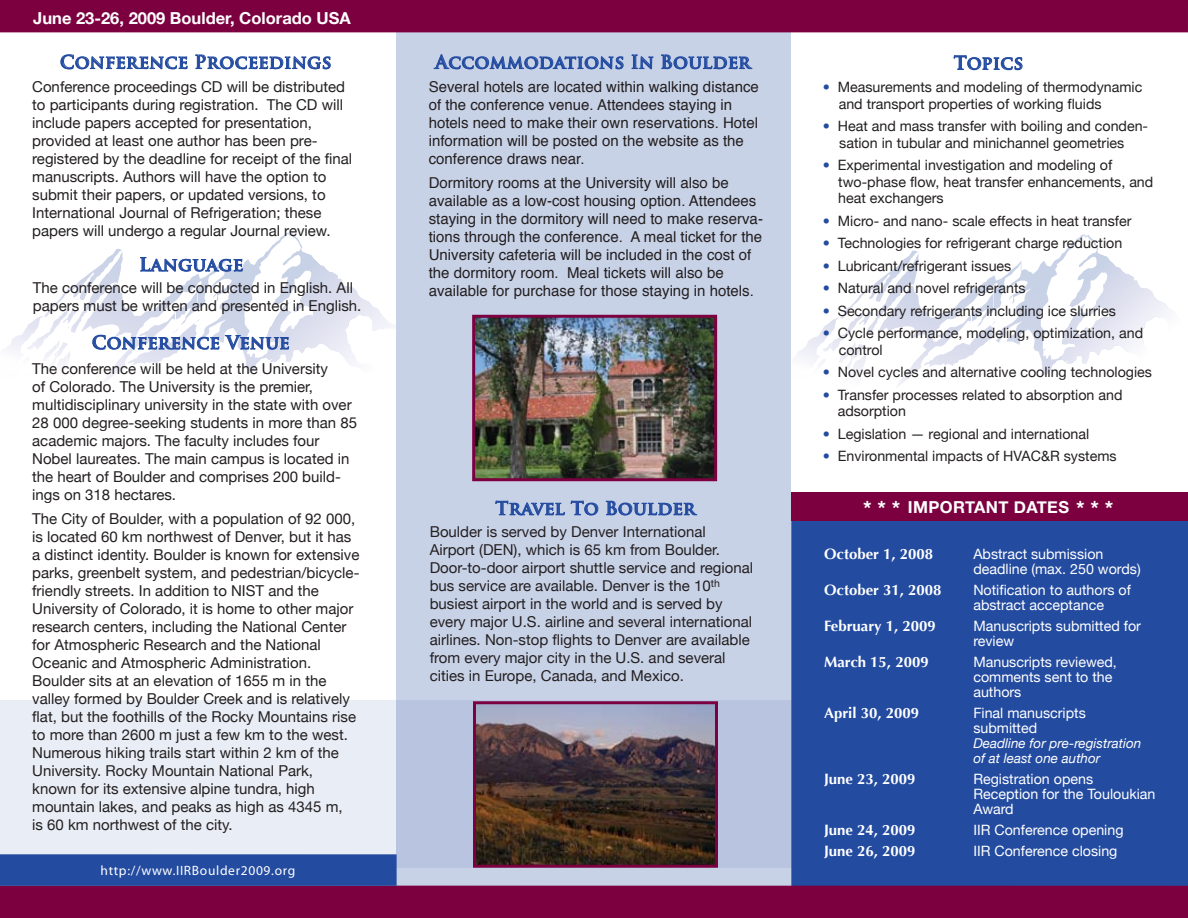
<style>
.page{position:relative;width:1188px;height:918px;background:#fff}
.page>*{position:absolute;margin:0;border:0;box-sizing:border-box;transform-origin:0 0}
.t1{font:700 18px "Trajan Pro";letter-spacing:.02em;color:#234ba0}
.t2{font:700 16.5px "Helvetica Neue";color:#fff}
.t3{font:700 16.5px "Helvetica Neue";letter-spacing:.025em;color:#fff}
.t4{font:15px/18px "Helvetica Neue";color:#231f20}
.t5{font:15px/18px "Helvetica";color:#231f20}
.t6{font:700 15px/21px "Optima";color:#fff}
.t7{font:14.25px/16.5px "Helvetica Neue";color:#231f20}
.t8{font:14.25px/15px "Helvetica Neue";color:#fff}
.t9{font:italic 13.5px/15px "Helvetica Neue";color:#fff}
.t10{font:13.5px "Myriad";letter-spacing:.05em;color:#fff}
.s1{color:#234ba0}
.s2{font-size:21px}
</style>
<div class="page">
<svg style="left:7px;top:290px;width:61px;height:77px"></svg>
<svg style="left:797px;top:292px;width:67px;height:84px"></svg>
<svg style="left:1060px;top:251px;width:109px;height:113px"></svg>
<div style="left:0;top:701px;width:1187px;height:167px;background:#e9edf5"></div>
<div style="left:396px;top:25px;width:395px;height:868px;background:linear-gradient(to bottom,#ccd6e9,#bdc8e2)"></div>
<div style="left:791px;top:493px;width:397px;height:398px;background:#234ba0"></div>
<svg style="left:61px;top:32px;width:127px;height:38px"></svg>
<svg style="left:195px;top:32px;width:136px;height:38px"></svg>
<div style="left:0;top:0;width:1188px;height:32px;background:#7c0040"></div>
<div style="left:0;top:886px;width:1188px;height:32px;background:#7c0040"></div>
<svg style="left:92px;top:232px;width:299px;height:148px"></svg>
<svg style="left:434px;top:32px;width:190px;height:62px;background:#bbc6e0"></svg>
<svg style="left:632px;top:32px;width:21px;height:62px"></svg>
<svg style="left:661px;top:55px;width:91px;height:19px;background:#9badd3"></svg>
<svg style="left:495px;top:501px;width:70px;height:15px"></svg>
<svg style="left:571px;top:501px;width:27px;height:14px"></svg>
<svg style="left:606px;top:501px;width:91px;height:19px;background:#9cadd3"></svg>
<svg style="left:954px;top:55px;width:68px;height:15px"></svg>
<img style="left:476px;top:319px;width:237px;height:158px">
<div style="left:472px;top:315px;width:245px;height:166px;border:3px solid #7c0040"></div>
<div style="left:791px;top:492px;width:397px;height:28px;background:#7c0040"></div>
<img style="left:477px;top:705px;width:237px;height:159px">
<div style="left:0;top:854px;width:397px;height:32px;background:#234ba0"></div>
<div style="left:473px;top:701px;width:245px;height:167px;border:3px solid #7c0040"></div>
<p class="t2" style="left:33px;top:8px;width:319px">June 23-26, 2009 Boulder, Colorado USA</p>
<p class="t1" style="left:60px;top:51px;width:273px">Conference Proceedings</p>
<p class="t1" style="left:435px;top:51px;width:317px">Accommodations In Boulder</p>
<p class="t4" style="left:32px;top:78px;width:322px">Conference proceedings CD will be distributed to participants during registration. The CD will include papers accepted for presentation, provided at least one author has been pre&shy;registered by the deadline for receipt of the final manuscripts. Authors will have the option to submit their papers, or updated versions, to International Journal of Refrigeration; these papers will undergo a regular Journal review.</p>
<p class="t5" style="left:429px;top:78px;width:332px">Several hotels are located within walking distance of the conference venue. Attendees staying in hotels need to make their own reservations. Hotel information will be posted on the website as the conference draws near.</p>
<p class="t5" style="left:429px;top:174px;width:336px">Dormitory rooms at the University will also be available as a low-cost housing option. Attendees staying in the dormitory will need to make reserva&shy;tions through the conference. A meal ticket for the University cafeteria will be included in the cost of the dormitory room. Meal tickets will also be available for purchase for those staying in hotels.</p>
<p class="t1" style="left:139px;top:253px;width:106px">Language</p>
<p class="t4" style="left:33px;top:279px;width:330px">The conference will be conducted in English. All papers must be written and presented in English.</p>
<p class="t1" style="left:92px;top:331px;width:199px">Conference Venue</p>
<p class="t4" style="left:32px;top:359px;width:326px">The conference will be held at the University<br>of Colorado. The University is the premier, multidisciplinary university in the state with over 28 000 degree-seeking students in more than 85 academic majors. The faculty includes four Nobel laureates. The main campus is located in the heart of Boulder and comprises 200 build&shy;ings on 318 hectares.</p>
<p class="t4" style="left:32px;top:509px;width:329px">The City of Boulder, with a population of 92 000, is located 60 km northwest of Denver, but it has a distinct identity. Boulder is known for extensive parks, greenbelt system, and pedestrian/bicycle&shy;friendly streets. In addition to NIST and the University of Colorado, it is home to other major research centers, including the National Center for Atmospheric Research and the National Oceanic and Atmospheric Administration.<br>Boulder sits at an elevation of 1655 m in the valley formed by Boulder Creek and is relatively flat, but the foothills of the Rocky Mountains rise to more than 2600 m just a few km to the west.<br>Numerous hiking trails start within 2 km of the University. Rocky Mountain National Park, known for its extensive alpine tundra, high mountain lakes, and peaks as high as 4345 m,<br>is 60 km northwest of the city.</p>
<p class="t10" style="left:101px;top:864px;width:196px">http://www.IIRBoulder2009.org</p>
<p class="t1" style="left:496px;top:497px;width:201px">Travel To Boulder</p>
<p class="t4" style="left:430px;top:523px;width:325px">Boulder is served by Denver International Airport (DEN), which is 65 km from Boulder.<br>Door-to-door airport shuttle service and regional bus service are available. Denver is the 10<sup>th </sup>busiest airport in the world and is served by every major U.S. airline and several international airlines. Non-stop flights to Denver are available from every major city in the U.S. and several cities in Europe, Canada, and Mexico.</p>
<p class="t1" style="left:954px;top:52px;width:71px">Topics</p>
<p class="t7" style="left:839px;top:79px;width:305px;text-indent:-16px"><span class="s1">•</span> Measurements and modeling of thermodynamic and transport properties of working fluids</p>
<p class="t7" style="left:823px;top:118px;width:327px;text-align:center"><span class="s1">•</span> Heat and mass transfer with boiling and conden&shy;sation in tubular and minichannel geometries</p>
<p class="t7" style="left:838px;top:157px;width:317px;text-indent:-15px"><span class="s1">•</span> Experimental investigation and modeling of two-phase flow, heat transfer enhancements, and heat exchangers</p>
<p class="t7" style="left:823px;top:212px;width:310px"><span class="s1">•</span> Micro- and nano- scale effects in heat transfer</p>
<p class="t7" style="left:823px;top:235px;width:301px"><span class="s1">•</span> Technologies for refrigerant charge reduction</p>
<p class="t7" style="left:823px;top:257px;width:190px"><span class="s1">•</span> Lubricant/refrigerant issues</p>
<p class="t7" style="left:823px;top:280px;width:204px"><span class="s1">•</span> Natural and novel refrigerants</p>
<p class="t7" style="left:823px;top:302px;width:295px"><span class="s1">•</span> Secondary refrigerants including ice slurries</p>
<p class="t7" style="left:839px;top:325px;width:306px;text-indent:-16px"><span class="s1">•</span> Cycle performance, modeling, optimization, and control</p>
<p class="t7" style="left:823px;top:364px;width:331px"><span class="s1">•</span> Novel cycles and alternative cooling technologies</p>
<p class="t7" style="left:838px;top:386px;width:286px;text-indent:-15px"><span class="s1">•</span> Transfer processes related to absorption and adsorption</p>
<p class="t7" style="left:823px;top:425px;width:268px"><span class="s1">•</span> Legislation — regional and international</p>
<p class="t7" style="left:823px;top:448px;width:295px"><span class="s1">•</span> Environmental impacts of HVAC&amp;R systems</p>
<p class="t3" style="left:863px;top:497px;width:252px"><span class="s2">* * *</span> IMPORTANT DATES <span class="s2">* * *</span></p>
<p class="t6" style="left:824px;top:543px;width:111px">October 1, 2008</p>
<p class="t6" style="left:824px;top:579px;width:119px">October 31, 2008</p>
<p class="t6" style="left:824px;top:615px;width:113px">February 1, 2009</p>
<p class="t6" style="left:824px;top:651px;width:106px">March 15, 2009</p>
<p class="t6" style="left:824px;top:702px;width:97px">April 30, 2009</p>
<p class="t6" style="left:824px;top:768px;width:93px">June 23, 2009</p>
<p class="t6" style="left:824px;top:819px;width:93px">June 24, 2009<br>June 26, 2009</p>
<p class="t8" style="left:973px;top:546px;width:169px">Abstract submission deadline (max. 250 words)</p>
<p class="t8" style="left:973px;top:582px;width:159px">Notification to authors of abstract acceptance</p>
<p class="t8" style="left:973px;top:618px;width:169px">Manuscripts submitted for review</p>
<p class="t8" style="left:973px;top:654px;width:145px">Manuscripts reviewed, comments sent to the authors</p>
<p class="t8" style="left:973px;top:705px;width:114px">Final manuscripts submitted</p>
<p class="t9" style="left:973px;top:735px;width:170px">Deadline for pre-registration of at least one author</p>
<p class="t8" style="left:973px;top:771px;width:184px">Registration opens<br>Reception for the Touloukian<br>Award</p>
<p class="t8" style="left:973px;top:819px;width:152px;line-height:21px">IIR Conference opening<br>IIR Conference closing</p>
</div>
